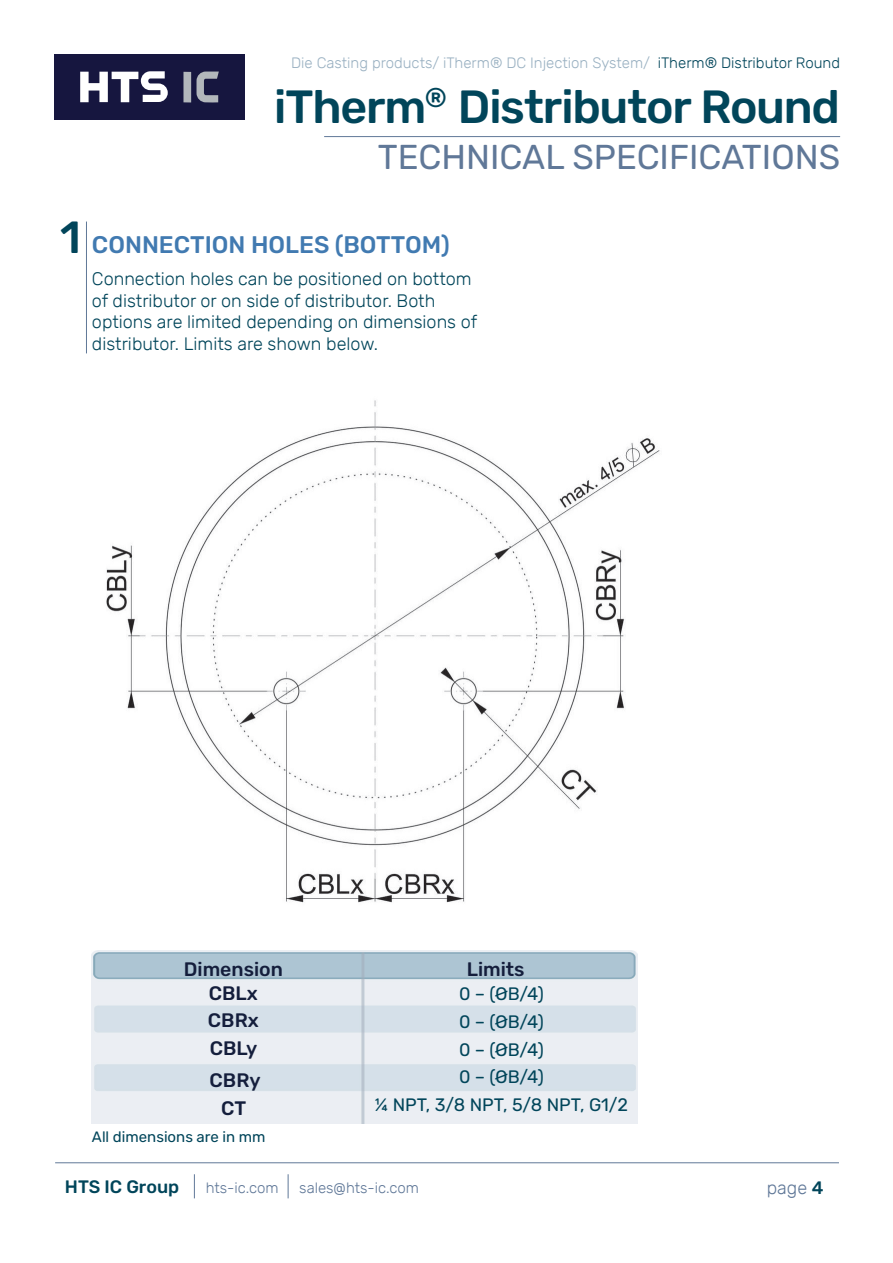
<style>
.page{position:relative;width:893px;height:1263px;background:#fff}
.page>*{position:absolute;margin:0;border:0;box-sizing:border-box;transform-origin:0 0}
.t1{font:500 46.5px "Rubik";letter-spacing:-.025em;color:#01455a}
.section_CIFRA{font:500 45px "Rubik";color:#01455a}
.Podnaslov{font:34.5px "Rubik";color:#607898}
.t2{font:500 24px "Rubik";color:#417ab1}
.t3{font:500 19.5px "Rubik";color:#141e3c}
.Paragraf{font:300 18px/21.6px "Rubik";color:#01455a}
.t4{font:18px "Rubik";color:#01455a}
.t5{font:500 18px "Rubik";color:#01455a}
.t6{font:300 18px "Rubik";color:#607898}
.t7{font:300 15px "Rubik";color:#9ab1c2}
.t8{font:300 15px "Rubik";color:#607898}
.t9{font:15px "Rubik";color:#01455a}
.s1{color:#01455a}
.s2{font-weight:500;color:#01455a}
</style>
<div class="page">
<div style="left:54px;top:54px;width:190px;height:66px;background:#16163f"></div>
<svg style="left:80px;top:71px;width:88px;height:31px"></svg>
<div style="left:183px;top:72px;width:8px;height:30px;background:#b2b7bb"></div>
<svg style="left:197px;top:72px;width:22px;height:31px"></svg>
<hr style="left:324px;top:136px;width:516px;height:1px;background:#607898">
<hr style="left:55px;top:1162px;width:784px;height:1px;background:#607898">
<svg style="left:194px;top:1174px;width:1px;height:24px"></svg>
<svg style="left:288px;top:1174px;width:1px;height:24px"></svg>
<img style="left:92px;top:950px;width:545px;height:173px">
<img style="left:106px;top:400px;width:554px;height:503px">
<hr style="left:86px;top:222px;width:1px;height:131px;background:#607898">
<p class="t7" style="left:291px;top:54px;width:550px">Die Casting products/ iTherm® DC Injection System/ <span class="s1">iTherm® Distributor Round</span></p>
<h1 class="t1" style="left:274px;top:80px;width:568px">iTherm<sup>®</sup> Distributor Round</h1>
<p class="Podnaslov" style="left:378px;top:137px;width:464px">TECHNICAL SPECIFICATIONS</p>
<p class="section_CIFRA" style="left:60px;top:211px;width:22px">1</p>
<p class="t2" style="left:92px;top:231px;width:359px">CONNECTION HOLES (BOTTOM)</p>
<p class="Paragraf" style="left:92px;top:269px;width:387px">Connection holes can be positioned on bottom of distributor or on side of distributor. Both options are limited depending on dimensions of distributor. Limits are shown below.</p>
<p class="t3" style="left:184px;top:958px;width:101px">Dimension</p>
<p class="t3" style="left:467px;top:958px;width:59px">Limits</p>
<p class="t3" style="left:209px;top:982px;width:51px">CBLx</p>
<p class="t4" style="left:459px;top:983px;width:87px">0 – (ØB/4)</p>
<p class="t4" style="left:459px;top:1011px;width:87px">0 – (ØB/4)</p>
<p class="t4" style="left:459px;top:1039px;width:87px">0 – (ØB/4)</p>
<p class="t4" style="left:459px;top:1067px;width:87px">0 – (ØB/4)</p>
<p class="t4" style="left:375px;top:1094px;width:254px">¼ NPT, 3/8 NPT, 5/8 NPT, G1/2</p>
<p class="t3" style="left:208px;top:1009px;width:52px">CBRx</p>
<p class="t3" style="left:210px;top:1037px;width:49px">CBLy</p>
<p class="t3" style="left:210px;top:1069px;width:53px">CBRy</p>
<p class="t3" style="left:221px;top:1097px;width:27px">CT</p>
<p class="t9" style="left:92px;top:1129px;width:175px">All dimensions are in mm</p>
<p class="t5" style="left:65px;top:1177px;width:116px">HTS IC Group</p>
<p class="t8" style="left:206px;top:1180px;width:74px">hts-ic.com</p>
<p class="t8" style="left:299px;top:1180px;width:121px">sales@hts-ic.com</p>
<p class="t6" style="left:767px;top:1177px;width:58px">page <span class="s2">4</span></p>
</div>
